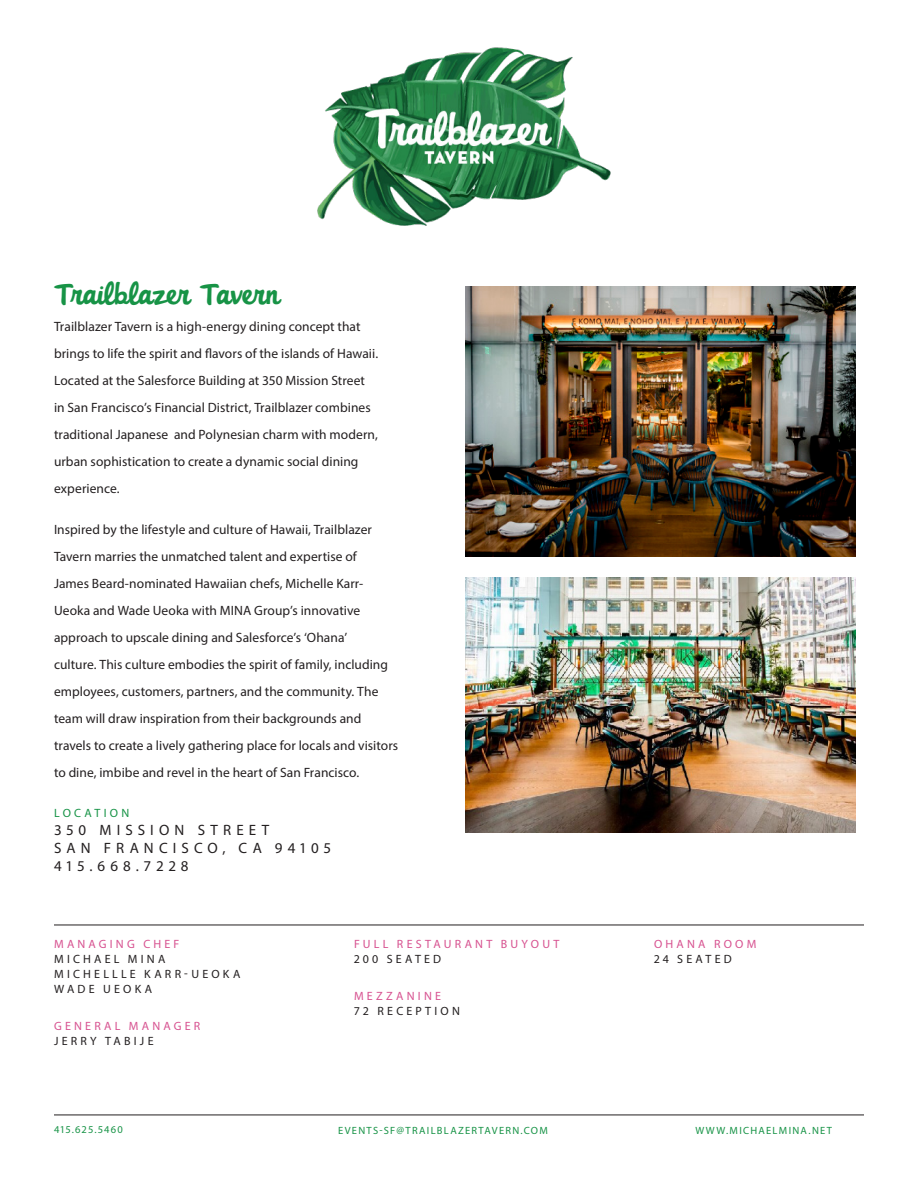
<style>
.page{position:relative;width:918px;height:1188px;background:#fff}
.page>*{position:absolute;margin:0;border:0;box-sizing:border-box;transform-origin:0 0}
.INFO_-_Body_Text{font:700 27px "Trailhead";letter-spacing:.02em;color:#179346}
.INFO_-_Body_Text-2{font:15px/18px "Myriad Pro";letter-spacing:.335em;color:#231f20}
.INFO_-_Body_Text-3{font:13.5px/27px "Myriad Pro";letter-spacing:.005em;color:#231f20}
.Team{font:12px/15px "Myriad Pro";letter-spacing:.27em;color:#231f20}
.Team-2{font:12px/15px "Myriad Pro";letter-spacing:.265em;color:#d75290}
.INFO_-_Body_Text-4{font:12px "Myriad Pro";letter-spacing:.275em;color:#179346}
.t1{font:10.5px "Myriad Pro";letter-spacing:.12em;color:#179346}
.t2{font:10.5px "Myriad Pro";letter-spacing:.1em;color:#179346}
.s1{color:#d75290}
.s2{color:#231f20}
</style>
<div class="page">
<hr style="left:54px;top:925px;width:810px;height:1px;background:#231f20">
<hr style="left:54px;top:1115px;width:810px;height:1px;background:#231f20">
<img style="left:317px;top:47px;width:294px;height:179px">
<img style="left:465px;top:286px;width:390px;height:270px">
<img style="left:465px;top:578px;width:390px;height:255px">
<p class="INFO_-_Body_Text" style="left:54px;top:276px;width:226px">Trailblazer Tavern</p>
<p class="INFO_-_Body_Text-3" style="left:54px;top:313px;width:326px">Trailblazer Tavern is a high-energy dining concept that brings to life the spirit and flavors of the islands of Hawaii.<br>Located at the Salesforce Building at 350 Mission Street in San Francisco’s Financial District, Trailblazer combines traditional Japanese and Polynesian charm with modern, urban sophistication to create a dynamic social dining experience.</p>
<p class="INFO_-_Body_Text-3" style="left:54px;top:515px;width:346px">Inspired by the lifestyle and culture of Hawaii, Trailblazer Tavern marries the unmatched talent and expertise of<br>James Beard-nominated Hawaiian chefs, Michelle Karr-Ueoka and Wade Ueoka with MINA Group’s innovative approach to upscale dining and Salesforce’s ‘Ohana’<br>culture. This culture embodies the spirit of family, including employees, customers, partners, and the community. The team will draw inspiration from their backgrounds and travels to create a lively gathering place for locals and visitors to dine, imbibe and revel in the heart of San Francisco.</p>
<p class="INFO_-_Body_Text-4" style="left:54px;top:806px;width:77px">LOCATION</p>
<p class="INFO_-_Body_Text-2" style="left:54px;top:821px;width:279px">350 MISSION STREET<br>SAN FRANCISCO, CA 94105<br>415.668.7228</p>
<p class="Team" style="left:54px;top:936px;width:188px"><span class="s1">MANAGING CHEF<br></span>MICHAEL MINA<br>MICHELLLE KARR-UEOKA<br>WADE UEOKA</p>
<p class="Team-2" style="left:54px;top:1019px;width:148px">GENERAL MANAGER<br><span class="s2">JERRY TABIJE</span></p>
<p class="Team-2" style="left:354px;top:936px;width:207px">FULL RESTAURANT BUYOUT<br><span class="s2">200 SEATED</span></p>
<p class="Team" style="left:354px;top:989px;width:108px"><span class="s1">MEZZANINE<br></span>72 RECEPTION</p>
<p class="Team-2" style="left:654px;top:936px;width:104px">OHANA ROOM<br><span class="s2">24 SEATED</span></p>
<p class="t2" style="left:54px;top:1123px;width:70px">415.625.5460</p>
<p class="t1" style="left:338px;top:1124px;width:211px">EVENTS-SF@TRAILBLAZERTAVERN.COM</p>
<p class="t1" style="left:695px;top:1124px;width:138px">WWW.MICHAELMINA.NET</p>
</div>
